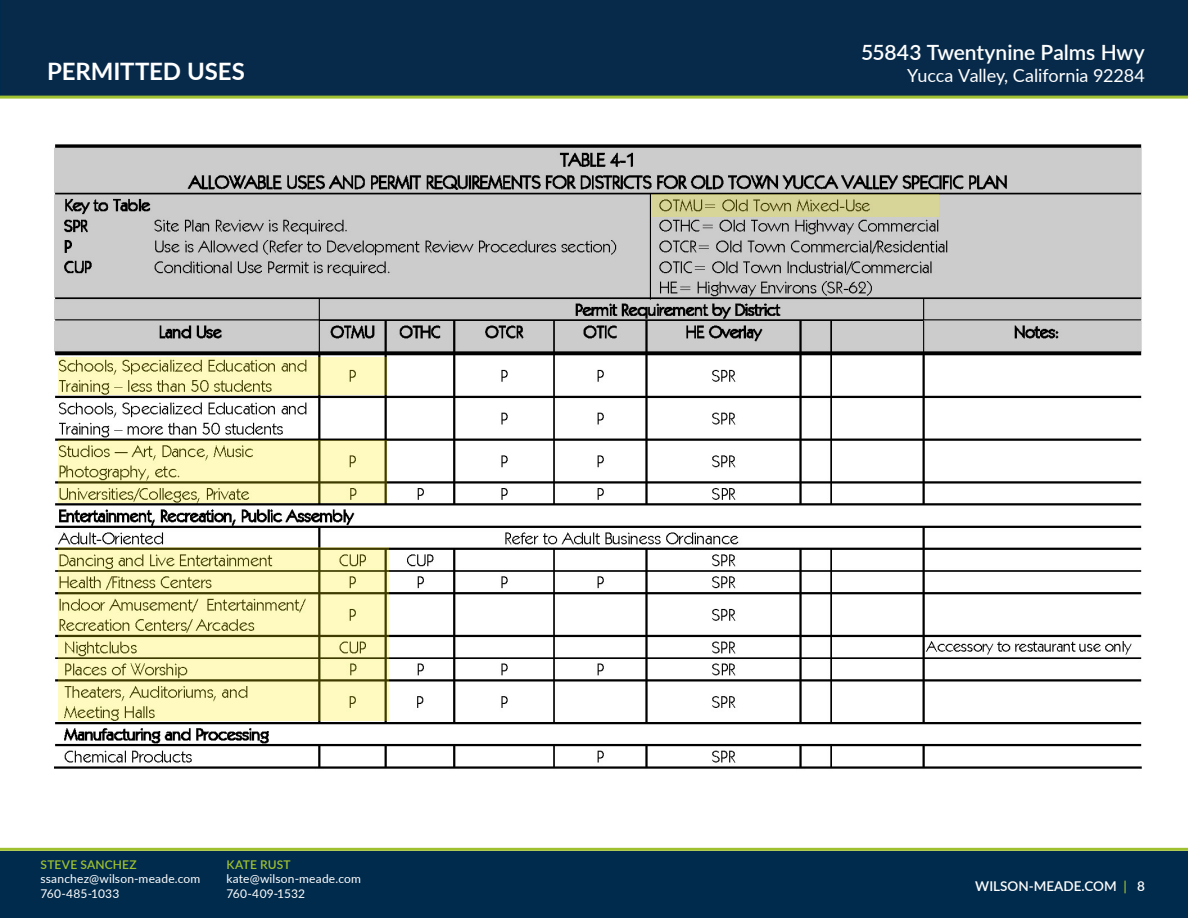
<style>
.page{position:relative;width:1188px;height:918px;background:#fff}
.page>*{position:absolute;margin:0;border:0;box-sizing:border-box;transform-origin:0 0}
.t1{font:700 24px "Lato";letter-spacing:-.005em;color:#fff}
.t2{font:600 21px "Lato";letter-spacing:-.005em;color:#fff}
.t3{font:18px "Lato";letter-spacing:-.005em;color:#fff}
.t4{font:600 13.5px "Lato";color:#fff}
.t5{font:12px/14.4px "Lato";letter-spacing:.015em;color:#fff}
.t6{font:600 12px "Lato";letter-spacing:.015em;color:#9fc131}
.s1{color:#9fc131}
</style>
<div class="page">
<div style="left:0;top:851px;width:1188px;height:67px;background:#012b4c"></div>
<div style="left:0;top:0;width:1188px;height:96px;background:#082a4a"></div>
<hr style="left:0;top:96px;width:1188px;height:3px;background:#9fc131">
<hr style="left:0;top:848px;width:1188px;height:3px;background:#9fc131">
<img style="left:54px;top:144px;width:1088px;height:625px">
<svg style="left:58px;top:441px;width:329px;height:62px;background:#e6e2a7"></svg>
<svg style="left:651px;top:194px;width:287px;height:23px;background:#c8c589"></svg>
<svg style="left:58px;top:547px;width:330px;height:173px;background:#e0dca1"></svg>
<svg style="left:58px;top:357px;width:329px;height:38px;background:#e6e3a7"></svg>
<p class="t1" style="left:47px;top:54px;width:199px">PERMITTED USES</p>
<h2 class="t2" style="left:861px;top:37px;width:285px">55843 Twentynine Palms Hwy</h2>
<h3 class="t3" style="left:907px;top:62px;width:239px">Yucca Valley, California 92284</h3>
<p class="t6" style="left:40px;top:856px;width:98px">STEVE SANCHEZ</p>
<p class="t5" style="left:40px;top:871px;width:161px">ssanchez@wilson-meade.com<br>760-485-1033</p>
<p class="t4" style="left:975px;top:877px;width:171px">WILSON-MEADE.COM <span class="s1">|</span> 8</p>
<p class="t6" style="left:226px;top:856px;width:66px">KATE RUST</p>
<p class="t5" style="left:226px;top:871px;width:136px">kate@wilson-meade.com<br>760-409-1532</p>
</div>
